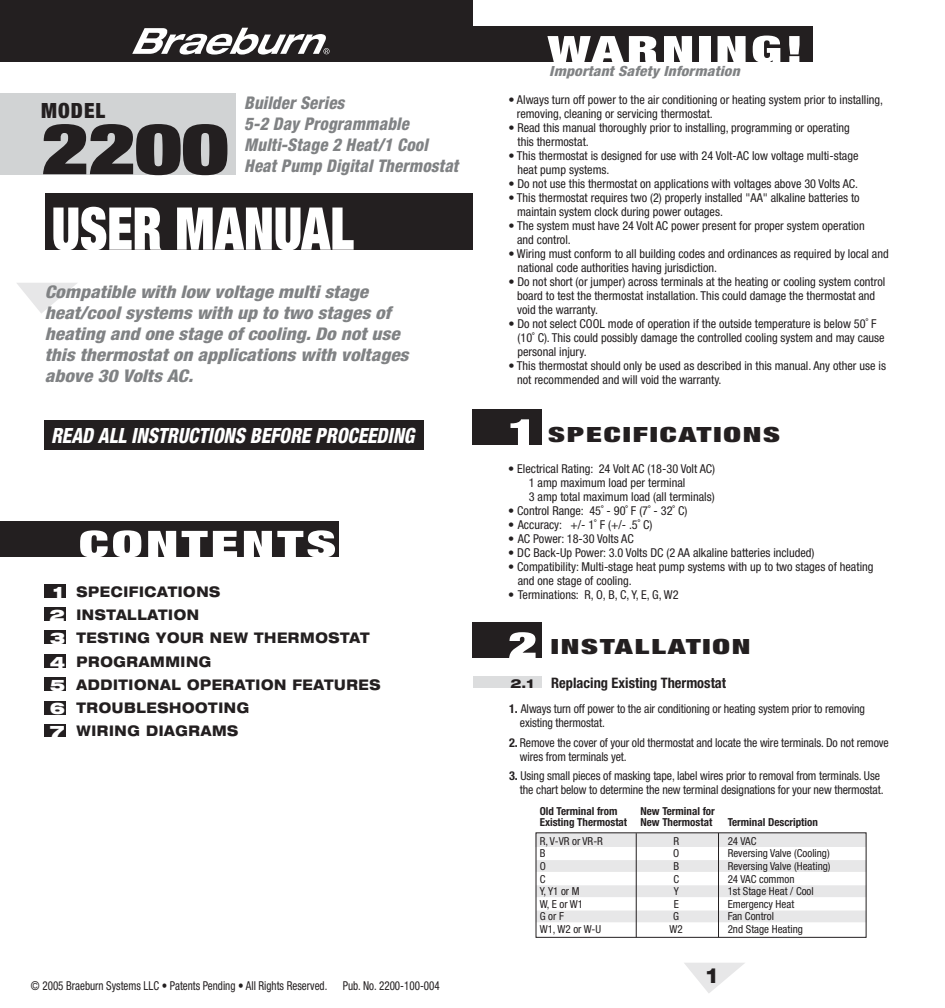
<style>
.page{position:relative;width:945px;height:1008px;background:#fff}
.page>*{position:absolute;margin:0;border:0;box-sizing:border-box;transform-origin:0 0}
.t1{font:900 condensed 70.88px "Helvetica Neue LT Std";color:#231f20;scale:1.27 1}
.t2{font:900 condensed 58.98px "Helvetica Neue LT Std";color:#fff;scale:.86 1}
.t3{font:900 condensed 36.75px "Helvetica Neue LT Std";letter-spacing:.06em;color:#fff;scale:1.5 1}
.t4{font:italic 800 condensed 21px "Helvetica Neue LT Std";color:#fff;scale:.9 1}
.t5{font:900 condensed 21px "Helvetica Neue LT Std";letter-spacing:.06em;color:#231f20;scale:1.5 1}
.t6{font:900 condensed 21px "Helvetica Neue LT Std";letter-spacing:.05em;color:#231f20}
.t7{font:800 expanded 21px "Helvetica Neue LT Std";color:#231f20;scale:.9 1}
.t8{font:italic 800 condensed 17.5px/21px "Helvetica Neue LT Std";color:#808284;scale:1.1 1}
.t9{font:italic 800 condensed 17.5px/21px "Helvetica Neue LT Std";color:#808284;scale:.96 1}
.t10{font:900 expanded 15.92px/23.4px "Helvetica Neue LT Std";color:#fff}
.t11{font:800 expanded 14.7px/23.1px "Helvetica Neue LT Std";letter-spacing:.05em;color:#231f20;scale:.85 1}
.t12{font:700 condensed 14.35px "Helvetica Neue LT Std";color:#231f20}
.t13{font:italic 800 condensed 14px "Helvetica Neue LT Std";letter-spacing:.01em;color:#808284;scale:1.1 1}
.t14{font:condensed 12.25px/14px "Helvetica Neue LT Std";color:#231f20}
.t15{font:condensed 12.25px "Helvetica Neue LT Std";color:#231f20;scale:.9 1}
.t16{font:condensed 11.03px "Helvetica Neue LT Std";color:#231f20}
.t17{font:700 condensed 11.03px/11px "Helvetica Neue LT Std";color:#231f20;text-align:right}
.s1{font-size:36.75px;color:#fff}
.s2{font-weight:800;font-stretch:expanded;font-size:12.42px}
.s3{font-weight:700}
</style>
<div class="page">
<svg style="left:17px;top:283px;width:60px;height:30px"></svg>
<div style="left:0;top:93px;width:236px;height:81px;background:#d1d3d4"></div>
<div style="left:472px;top:26px;width:341px;height:36px;background:#231f20"></div>
<div style="left:473px;top:409px;width:69px;height:36px;background:#231f20"></div>
<svg style="left:684px;top:963px;width:61px;height:30px"></svg>
<div style="left:473px;top:622px;width:69px;height:36px;background:#231f20"></div>
<div style="left:473px;top:677px;width:68px;height:11px;background:#dcddde"></div>
<div style="left:536px;top:833px;width:330px;height:13px;background:#e7e7e8"></div>
<div style="left:536px;top:860px;width:330px;height:12px;background:#e7e7e8"></div>
<div style="left:536px;top:885px;width:330px;height:12px;background:#e7e7e8"></div>
<div style="left:536px;top:911px;width:330px;height:11px;background:#e7e7e8"></div>
<div style="left:536px;top:832px;width:331px;height:106px;border:1px solid #231f20"></div>
<hr style="left:636px;top:833px;width:1px;height:104px;background:#231f20">
<hr style="left:718px;top:833px;width:1px;height:104px;background:#231f20">
<div style="left:45px;top:193px;width:428px;height:57px;background:#231f20"></div>
<div style="left:44px;top:420px;width:379px;height:30px;background:#231f20"></div>
<div style="left:0;top:521px;width:339px;height:36px;background:#231f20"></div>
<div style="left:45px;top:585px;width:21px;height:13px;background:#231f20"></div>
<div style="left:45px;top:608px;width:21px;height:13px;background:#231f20"></div>
<div style="left:45px;top:631px;width:21px;height:13px;background:#231f20"></div>
<div style="left:45px;top:655px;width:21px;height:13px;background:#231f20"></div>
<div style="left:45px;top:678px;width:21px;height:13px;background:#231f20"></div>
<div style="left:45px;top:701px;width:21px;height:13px;background:#231f20"></div>
<div style="left:45px;top:724px;width:21px;height:13px;background:#231f20"></div>
<div style="left:0;top:0;width:472px;height:62px;background:#231f20"></div>
<svg style="left:132px;top:28px;width:198px;height:27px"></svg>
<p class="t6" style="left:41px;top:98px;width:66px">MODEL</p>
<p class="t1" style="left:41px;top:104px;width:149px">2200</p>
<p class="t9" style="left:244px;top:93px;width:224px">Builder Series<br>5-2 Day Programmable<br>Multi-Stage 2 Heat/1 Cool<br>Heat Pump Digital Thermostat</p>
<p class="t2" style="left:52px;top:191px;width:353px">USER MANUAL</p>
<p class="t8" style="left:45px;top:282px;width:332px">Compatible with low voltage multi stage heat/cool systems with up to two stages of heating and one stage of cooling. Do not use this thermostat on applications with voltages above 30 Volts AC.</p>
<p class="t4" style="left:51px;top:423px;width:405px">READ ALL INSTRUCTIONS BEFORE PROCEEDING</p>
<p class="t10" style="left:49px;top:580px;width:17px">1<br>2<br>3<br>4</p>
<p class="t10" style="left:50px;top:673px;width:17px;text-align:justify">5<br>6<br>7</p>
<p class="t3" style="left:79px;top:521px;width:173px">CONTENTS</p>
<p class="t11" style="left:76px;top:580px;width:359px">SPECIFICATIONS<br>INSTALLATION<br>TESTING YOUR NEW THERMOSTAT<br>PROGRAMMING<br>ADDITIONAL OPERATION FEATURES<br>TROUBLESHOOTING<br>WIRING DIAGRAMS</p>
<p class="t15" style="left:31px;top:979px;width:331px">© 2005 Braeburn Systems LLC • Patents Pending • All Rights Reserved.</p>
<p class="t15" style="left:343px;top:979px;width:109px">Pub. No. 2200-100-004</p>
<p class="t3" style="left:548px;top:26px;width:172px">WARNING!</p>
<p class="t13" style="left:549px;top:62px;width:175px">Important Safety Information</p>
<p class="t14" style="left:517px;top:93px;width:368px;text-indent:-8px">• Always turn off power to the air conditioning or heating system prior to installing, removing, cleaning or servicing thermostat.</p>
<p class="t14" style="left:518px;top:121px;width:334px;text-indent:-9px">• Read this manual thoroughly prior to installing, programming or operating this thermostat.</p>
<p class="t14" style="left:518px;top:149px;width:343px;text-indent:-9px">• This thermostat is designed for use with 24 Volt-AC low voltage multi-stage heat pump systems.</p>
<p class="t14" style="left:508px;top:177px;width:351px">• Do not use this thermostat on applications with voltages above 30 Volts AC.</p>
<p class="t14" style="left:517px;top:191px;width:344px;text-indent:-9px">• This thermostat requires two (2) properly installed "AA" alkaline batteries to maintain system clock during power outages.</p>
<p class="t14" style="left:517px;top:219px;width:349px;text-indent:-9px">• The system must have 24 Volt AC power present for proper system operation and control.</p>
<p class="t14" style="left:518px;top:247px;width:373px;text-indent:-9px">• Wiring must conform to all building codes and ordinances as required by local and national code authorities having jurisdiction.</p>
<p class="t14" style="left:517px;top:275px;width:370px;text-indent:-9px">• Do not short (or jumper) across terminals at the heating or cooling system control board to test the thermostat installation. This could damage the thermostat and void the warranty.</p>
<p class="t14" style="left:518px;top:317px;width:369px;text-indent:-9px">• Do not select COOL mode of operation if the outside temperature is below 50˚ F (10˚ C). This could possibly damage the controlled cooling system and may cause personal injury.</p>
<p class="t14" style="left:517px;top:359px;width:370px;text-indent:-9px">• This thermostat should only be used as described in this manual. Any other use is not recommended and will void the warranty.</p>
<p class="t5" style="left:508px;top:421px;width:183px"><span class="s1">1</span> SPECIFICATIONS</p>
<p class="t14" style="left:529px;top:462px;width:188px;text-indent:-21px">• Electrical Rating: 24 Volt AC (18-30 Volt AC)<br>1 amp maximum load per terminal<br>3 amp total maximum load (all terminals)</p>
<p class="t14" style="left:508px;top:504px;width:181px">• Control Range: 45˚ - 90˚ F (7˚ - 32˚ C)</p>
<p class="t14" style="left:508px;top:518px;width:146px">• Accuracy: +/- 1˚ F (+/- .5˚ C)</p>
<p class="t14" style="left:508px;top:532px;width:127px">• AC Power: 18-30 Volts AC</p>
<p class="t14" style="left:508px;top:546px;width:308px">• DC Back-Up Power: 3.0 Volts DC (2 AA alkaline batteries included)</p>
<p class="t14" style="left:518px;top:560px;width:357px;text-indent:-10px">• Compatibility: Multi-stage heat pump systems with up to two stages of heating and one stage of cooling.</p>
<p class="t14" style="left:508px;top:588px;width:172px">• Terminations: R, O, B, C, Y, E, G, W2</p>
<p class="t5" style="left:508px;top:633px;width:163px"><span class="s1">2</span> INSTALLATION</p>
<p class="t12" style="left:510px;top:675px;width:217px"><span class="s2">2.1</span> Replacing Existing Thermostat</p>
<p class="t14" style="left:520px;top:702px;width:347px;text-indent:-11px"><span class="s3">1.</span> Always turn off power to the air conditioning or heating system prior to removing existing thermostat.</p>
<p class="t14" style="left:520px;top:735px;width:370px;text-indent:-11px"><span class="s3">2.</span> Remove the cover of your old thermostat and locate the wire terminals. Do not remove wires from terminals yet.</p>
<p class="t14" style="left:520px;top:768px;width:365px;text-indent:-11px"><span class="s3">3.</span> Using small pieces of masking tape, label wires prior to removal from terminals. Use the chart below to determine the new terminal designations for your new thermostat.</p>
<p class="t17" style="left:540px;top:805px;width:79px">Old Terminal from</p>
<p class="t17" style="left:540px;top:805px;width:177px">New Terminal for<br>Existing Thermostat New Thermostat</p>
<p class="t17" style="left:728px;top:816px;width:92px">Terminal Description</p>
<p class="t16" style="left:540px;top:835px;width:65px">R, V-VR or VR-R</p>
<p class="t16" style="left:673px;top:835px;width:7px">R</p>
<p class="t16" style="left:728px;top:835px;width:30px">24 VAC</p>
<p class="t16" style="left:540px;top:847px;width:7px">B</p>
<p class="t16" style="left:673px;top:847px;width:8px">O</p>
<p class="t16" style="left:728px;top:847px;width:104px">Reversing Valve (Cooling)</p>
<p class="t16" style="left:540px;top:860px;width:8px">O</p>
<p class="t16" style="left:673px;top:860px;width:7px">B</p>
<p class="t16" style="left:728px;top:860px;width:104px">Reversing Valve (Heating)</p>
<p class="t16" style="left:540px;top:872px;width:7px">C</p>
<p class="t16" style="left:673px;top:872px;width:7px">C</p>
<p class="t16" style="left:728px;top:872px;width:68px">24 VAC common</p>
<p class="t16" style="left:540px;top:885px;width:41px">Y, Y1 or M</p>
<p class="t16" style="left:674px;top:885px;width:7px">Y</p>
<p class="t16" style="left:728px;top:885px;width:88px">1st Stage Heat / Cool</p>
<p class="t16" style="left:540px;top:898px;width:45px">W, E or W1</p>
<p class="t16" style="left:674px;top:898px;width:7px">E</p>
<p class="t16" style="left:728px;top:898px;width:68px">Emergency Heat</p>
<p class="t16" style="left:540px;top:910px;width:26px">G or F</p>
<p class="t16" style="left:673px;top:910px;width:7px">G</p>
<p class="t16" style="left:728px;top:910px;width:48px">Fan Control</p>
<p class="t16" style="left:540px;top:923px;width:63px">W1, W2 or W-U</p>
<p class="t16" style="left:670px;top:923px;width:15px">W2</p>
<p class="t16" style="left:728px;top:923px;width:77px">2nd Stage Heating</p>
<p class="t7" style="left:706px;top:962px;width:14px">1</p>
</div>
